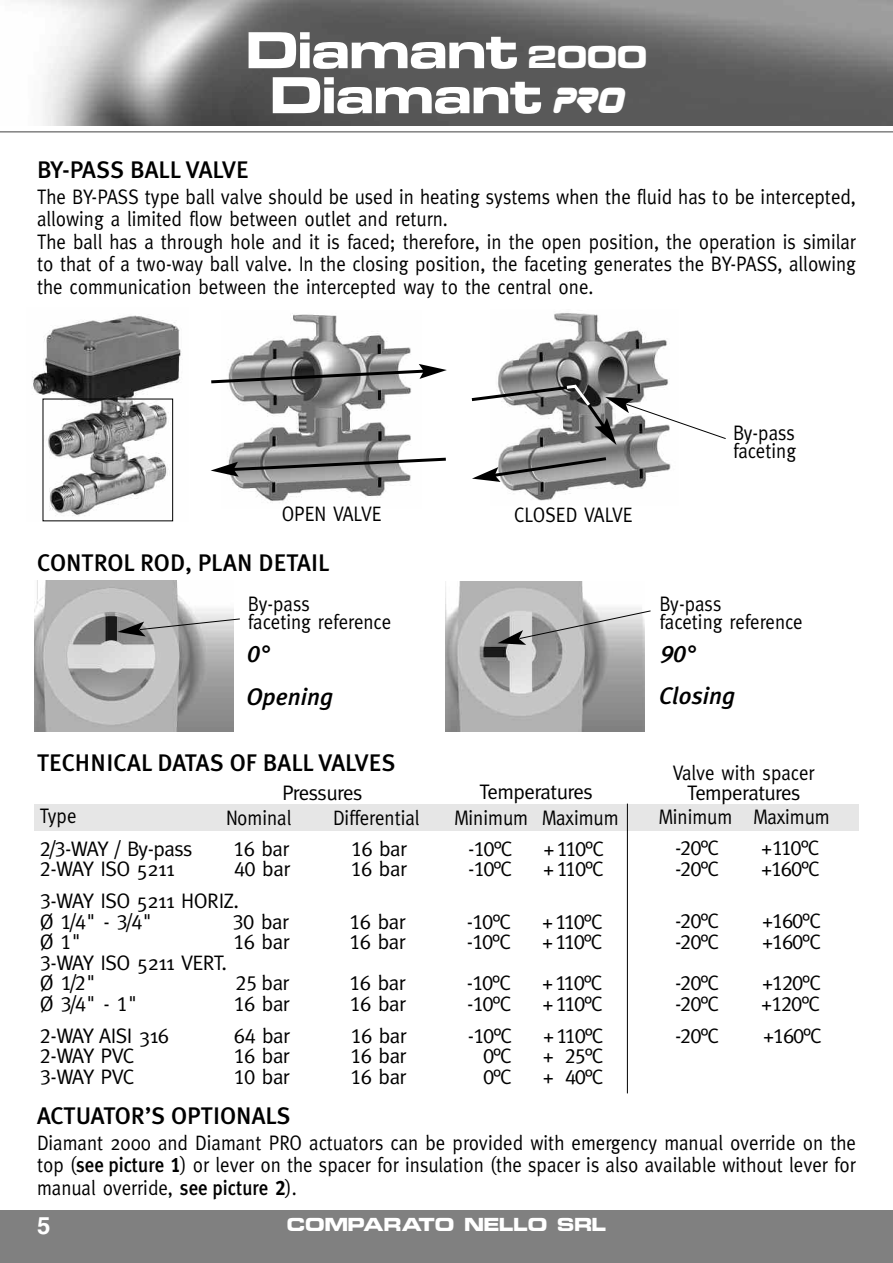
<style>
.page{position:relative;width:893px;height:1263px;background:#fff}
.page>*{position:absolute;margin:0;border:0;box-sizing:border-box;transform-origin:0 0}
.t1{font:54px/45px "Microgramma D Bold Exte";color:#fff;text-align:center}
.t2{font:500 24px "Meta Plus";color:#000}
.t3{font:italic 500 24px "Meta Plus";color:#000}
.t4{font:italic 24px "Meta Plus Medium Caps";color:#000}
.t5{font:700 24px "Helvetica";color:#fff}
.t6{font:21px/22.5px "Meta";color:#000;scale:.9 1}
.t7{font:21px "Meta Caps";letter-spacing:-.055em;color:#000}
.t8{font:21px "Meta";color:#000}
.t9{font:21px "Meta";letter-spacing:-.025em;color:#000}
.t10{font:21px "Meta";letter-spacing:-.035em;color:#000}
.t11{font:700 16.5px "Microgram Ext";color:#fff}
.s1{font-size:33px}
.s2{font-family:"Zorque";font-style:italic;font-size:36px}
.s3{font-family:"Meta Caps"}
.s4{font-family:"Meta"}
.s5{font-family:"Meta Plus";font-weight:500}
.s6{font-family:"Meta Plus Bold Caps"}
</style>
<div class="page">
<img style="left:28px;top:0;width:865px;height:125px">
<hr style="left:0;top:131px;width:893px;height:2px;background:#808080">
<div style="left:0;top:1210px;width:893px;height:53px;background:#808080"></div>
<div style="left:34px;top:804px;width:825px;height:26px;background:#e6e6e6"></div>
<hr style="left:627px;top:804px;width:1px;height:289px;background:#000">
<img style="left:498px;top:313px;width:173px;height:188px">
<img style="left:229px;top:313px;width:182px;height:190px">
<img style="left:32px;top:315px;width:149px;height:206px">
<svg style="left:472px;top:455px;width:137px;height:27px;background:#8d8d8d"></svg>
<svg style="left:471px;top:381px;width:255px;height:64px"></svg>
<svg style="left:211px;top:364px;width:236px;height:21px"></svg>
<svg style="left:211px;top:456px;width:235px;height:21px"></svg>
<div style="left:43px;top:399px;width:130px;height:122px;border:1px solid #000"></div>
<img style="left:34px;top:581px;width:199px;height:150px">
<svg style="left:117px;top:619px;width:123px;height:17px;background:#a4a4a4"></svg>
<img style="left:446px;top:582px;width:199px;height:149px">
<svg style="left:497px;top:610px;width:154px;height:35px;background:#b3b3b3"></svg>
<h1 class="t1" style="left:246px;top:27px;width:402px">Diamant <span class="s1">2000<br></span>Diamant <span class="s2">PRO</span></h1>
<p class="t2" style="left:37px;top:156px;width:213px">BY-PASS BALL VALVE</p>
<p class="t6" style="left:37px;top:185px;width:911px">The BY-PASS type ball valve should be used in heating systems when the fluid has to be intercepted, allowing a limited flow between outlet and return.<br>The ball has a through hole and it is faced; therefore, in the open position, the operation is similar to that of a two-way ball valve. In the closing position, the faceting generates the BY-PASS, allowing the communication between the intercepted way to the central one.</p>
<p class="t6" style="left:733px;top:424px;width:72px;line-height:18px">By-pass faceting</p>
<p class="t6" style="left:282px;top:503px;width:113px">OPEN VALVE</p>
<p class="t6" style="left:514px;top:503px;width:133px">CLOSED VALVE</p>
<p class="t2" style="left:37px;top:548px;width:294px">CONTROL ROD, PLAN DETAIL</p>
<p class="t6" style="left:248px;top:595px;width:161px;line-height:18px">By-pass<br>faceting reference</p>
<p class="t6" style="left:659px;top:595px;width:161px;line-height:18px">By-pass<br>faceting reference</p>
<p class="t4" style="left:247px;top:640px;width:24px">0°</p>
<p class="t4" style="left:660px;top:640px;width:37px">90°</p>
<p class="t3" style="left:247px;top:682px;width:88px">Opening</p>
<p class="t3" style="left:659px;top:681px;width:78px">Closing</p>
<p class="t2" style="left:37px;top:748px;width:360px">TECHNICAL DATAS OF BALL VALVES</p>
<p class="t6" style="left:40px;top:804px;width:42px">Type</p>
<p class="t6" style="left:226px;top:807px;width:74px">Nominal</p>
<p class="t6" style="left:333px;top:807px;width:98px">Differential</p>
<p class="t6" style="left:454px;top:807px;width:184px">Minimum Maximum</p>
<p class="t6" style="left:659px;top:806px;width:192px">Minimum Maximum</p>
<p class="t10" style="left:40px;top:836px;width:154px"><span class="s3">2/3</span>-WAY / By-pass</p>
<p class="t8" style="left:233px;top:836px;width:58px"><span class="s3">16</span> bar</p>
<p class="t8" style="left:351px;top:836px;width:58px"><span class="s3">16</span> bar</p>
<p class="t7" style="left:468px;top:836px;width:45px">-10°C</p>
<p class="t7" style="left:544px;top:836px;width:61px">+ 110°C</p>
<p class="t9" style="left:40px;top:857px;width:136px"><span class="s3">2</span>-WAY ISO 5211</p>
<p class="t8" style="left:234px;top:857px;width:58px"><span class="s3">40</span> bar</p>
<p class="t8" style="left:350px;top:857px;width:58px"><span class="s3">16</span> bar</p>
<p class="t7" style="left:468px;top:857px;width:45px">-10°C</p>
<p class="t7" style="left:544px;top:857px;width:61px">+ 110°C</p>
<p class="t9" style="left:40px;top:889px;width:201px"><span class="s3">3</span>-WAY ISO 5211 HORIZ.</p>
<p class="t7" style="left:40px;top:909px;width:114px"><span class="s4">Ø</span> 1/4" <span class="s4">-</span> 3/4"</p>
<p class="t8" style="left:233px;top:909px;width:58px"><span class="s3">30</span> bar</p>
<p class="t8" style="left:349px;top:909px;width:58px"><span class="s3">16</span> bar</p>
<p class="t7" style="left:467px;top:909px;width:45px">-10°C</p>
<p class="t7" style="left:542px;top:909px;width:61px">+ 110°C</p>
<p class="t7" style="left:40px;top:930px;width:44px"><span class="s4">Ø</span> 1"</p>
<p class="t8" style="left:233px;top:930px;width:58px"><span class="s3">16</span> bar</p>
<p class="t8" style="left:349px;top:930px;width:58px"><span class="s3">16</span> bar</p>
<p class="t7" style="left:467px;top:930px;width:45px">-10°C</p>
<p class="t7" style="left:542px;top:930px;width:61px">+ 110°C</p>
<p class="t9" style="left:40px;top:950px;width:189px"><span class="s3">3</span>-WAY ISO 5211 VERT.</p>
<p class="t7" style="left:40px;top:971px;width:58px"><span class="s4">Ø</span> 1/2"</p>
<p class="t8" style="left:235px;top:971px;width:55px"><span class="s3">25</span> bar</p>
<p class="t8" style="left:349px;top:971px;width:58px"><span class="s3">16</span> bar</p>
<p class="t7" style="left:467px;top:971px;width:45px">-10°C</p>
<p class="t7" style="left:542px;top:971px;width:61px">+ 110°C</p>
<p class="t7" style="left:40px;top:991px;width:100px"><span class="s4">Ø</span> 3/4" <span class="s4">-</span> 1"</p>
<p class="t8" style="left:233px;top:991px;width:58px"><span class="s3">16</span> bar</p>
<p class="t8" style="left:350px;top:991px;width:58px"><span class="s3">16</span> bar</p>
<p class="t7" style="left:467px;top:991px;width:45px">-10°C</p>
<p class="t7" style="left:543px;top:991px;width:61px">+ 110°C</p>
<p class="t9" style="left:40px;top:1023px;width:130px"><span class="s3">2</span>-WAY AISI 316</p>
<p class="t8" style="left:234px;top:1023px;width:58px"><span class="s3">64</span> bar</p>
<p class="t8" style="left:350px;top:1023px;width:58px"><span class="s3">16</span> bar</p>
<p class="t7" style="left:468px;top:1023px;width:45px">-10°C</p>
<p class="t7" style="left:543px;top:1023px;width:61px">+110°C</p>
<p class="t8" style="left:40px;top:1044px;width:96px"><span class="s3">2</span>-WAY PVC</p>
<p class="t8" style="left:233px;top:1044px;width:58px"><span class="s3">16</span> bar</p>
<p class="t8" style="left:350px;top:1044px;width:58px"><span class="s3">16</span> bar</p>
<p class="t7" style="left:483px;top:1044px;width:30px">0°C</p>
<p class="t7" style="left:543px;top:1044px;width:61px">+ 25°C</p>
<p class="t8" style="left:40px;top:1064px;width:96px"><span class="s3">3</span>-WAY PVC</p>
<p class="t8" style="left:233px;top:1064px;width:58px"><span class="s3">10</span> bar</p>
<p class="t8" style="left:350px;top:1064px;width:58px"><span class="s3">16</span> bar</p>
<p class="t7" style="left:483px;top:1064px;width:30px">0°C</p>
<p class="t7" style="left:543px;top:1064px;width:61px">+ 40°C</p>
<p class="t6" style="left:673px;top:761px;width:159px">Valve with spacer</p>
<p class="t9" style="left:282px;top:780px;width:82px">Pressures</p>
<p class="t9" style="left:479px;top:779px;width:115px">Temperatures</p>
<p class="t9" style="left:687px;top:780px;width:115px">Temperatures</p>
<p class="t7" style="left:675px;top:836px;width:45px">-20°C</p>
<p class="t7" style="left:761px;top:836px;width:59px">+110°C</p>
<p class="t7" style="left:675px;top:856px;width:45px">-20°C</p>
<p class="t7" style="left:761px;top:856px;width:60px">+160°C</p>
<p class="t7" style="left:675px;top:909px;width:45px">-20°C</p>
<p class="t7" style="left:763px;top:909px;width:60px">+160°C</p>
<p class="t7" style="left:675px;top:929px;width:45px">-20°C</p>
<p class="t7" style="left:763px;top:929px;width:60px">+160°C</p>
<p class="t7" style="left:675px;top:970px;width:45px">-20°C</p>
<p class="t7" style="left:763px;top:970px;width:60px">+120°C</p>
<p class="t7" style="left:675px;top:991px;width:45px">-20°C</p>
<p class="t7" style="left:762px;top:991px;width:60px">+120°C</p>
<p class="t7" style="left:675px;top:1023px;width:45px">-20°C</p>
<p class="t7" style="left:763px;top:1023px;width:60px">+160°C</p>
<p class="t2" style="left:37px;top:1102px;width:255px">ACTUATOR’S OPTIONALS</p>
<p class="t6" style="left:37px;top:1131px;width:911px;text-align:justify">Diamant 2000 and Diamant PRO actuators can be provided with emergency manual override on the top (<span class="s5">see picture</span> <span class="s6">1</span>) or lever on the spacer for insulation (the spacer is also available without lever for manual override, <span class="s5">see picture</span> <span class="s6">2</span>).</p>
<p class="t5" style="left:37px;top:1211px;width:15px">5</p>
<p class="t11" style="left:287px;top:1215px;width:321px">COMPARATO NELLO SRL</p>
</div>
